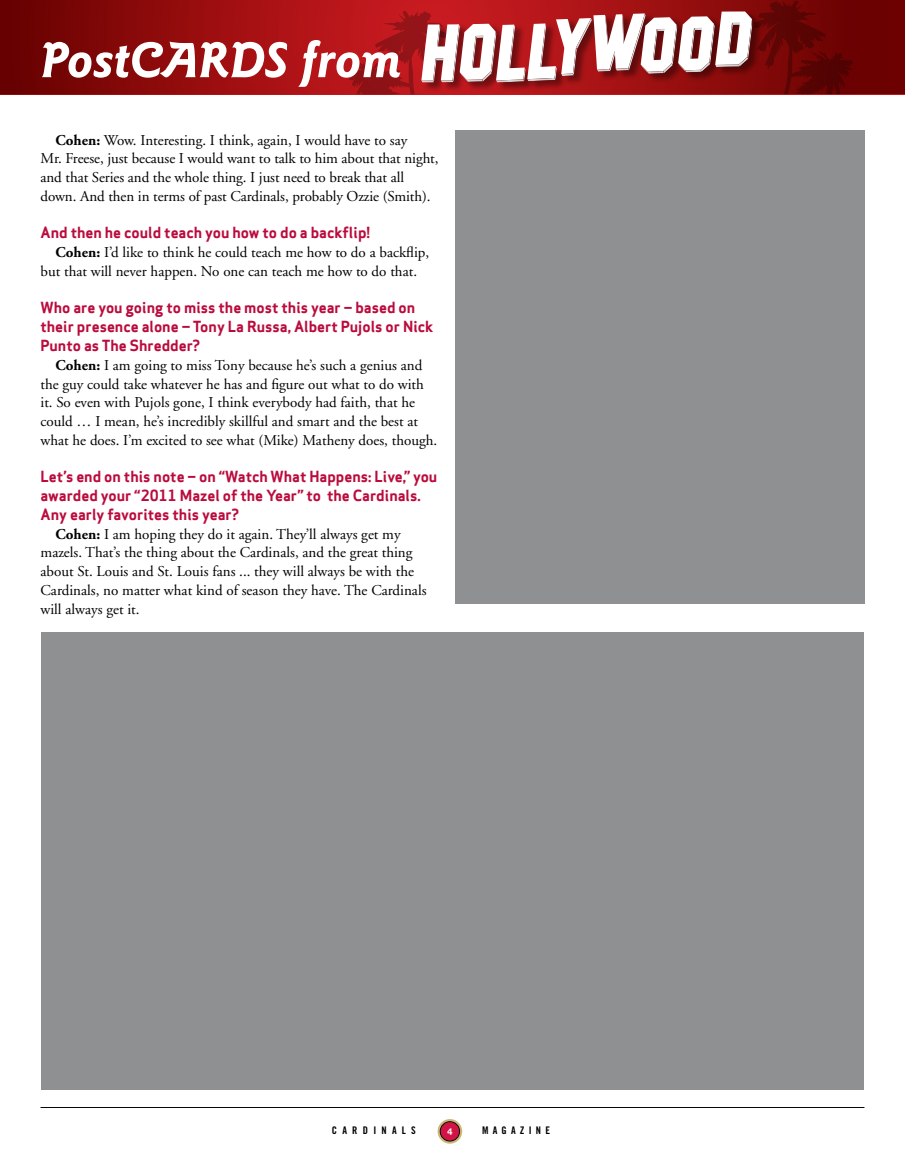
<style>
.page{position:relative;width:905px;height:1175px;background:#fff}
.page>*{position:absolute;margin:0;border:0;box-sizing:border-box;transform-origin:0 0}
.t1{font:italic 700 50.4px "AT Goudy Sans";color:#fff}
.t2{font:15px/18.8px "Adobe Garamond";color:#000}
.t3{font:15px/18.8px "Apex Sans Bold T";color:#ba0b3c}
.t4{font:15px "Brothers Regular Alternates";color:#fff}
.t5{font:10.5px "Trade Gothic Bold Cond Twenty";letter-spacing:.5em;color:#000}
.t6{font:10.5px "Trade Gothic Bold Cond Twenty";letter-spacing:.4em;color:#000}
.s1{font-weight:700}
</style>
<div class="page">
<hr style="left:40px;top:1107px;width:824px;height:1px;background:#000">
<div style="left:439px;top:1120px;width:21px;height:22px;background:#d31245;border-radius:50%"></div>
<div style="left:437px;top:1119px;width:25px;height:24px;border:3px solid #cbb677;border-radius:50%"></div>
<div style="left:440px;top:1121px;width:20px;height:20px;border:1px solid #000;border-radius:50%"></div>
<svg style="left:0;top:0;width:904px;height:94px;background:#8d0a0b"></svg>
<div style="left:41px;top:632px;width:822px;height:457px;background:#8e9092"></div>
<div style="left:455px;top:130px;width:409px;height:473px;background:#8e9092"></div>
<svg style="left:348px;top:1px;width:505px;height:93px"></svg>
<h1 class="t1" style="left:41px;top:28px;width:362px">PostCARDS from</h1>
<p class="t2" style="left:40px;top:131px;width:399px;text-indent:15px"><span class="s1">Cohen:</span> Wow. Interesting. I think, again, I would have to say<br>Mr. Freese, just because I would want to talk to him about that night, and that Series and the whole thing. I just need to break that all down. And then in terms of past Cardinals, probably Ozzie (Smith).</p>
<p class="t3" style="left:40px;top:223px;width:331px">And then he could teach you how to do a backflip!</p>
<p class="t2" style="left:40px;top:243px;width:390px;text-indent:15px"><span class="s1">Cohen:</span> I’d like to think he could teach me how to do a backflip, but that will never happen. No one can teach me how to do that.</p>
<p class="t3" style="left:40px;top:298px;width:394px">Who are you going to miss the most this year – based on their presence alone – Tony La Russa, Albert Pujols or Nick<br>Punto as The Shredder?</p>
<p class="t2" style="left:40px;top:356px;width:398px;text-indent:15px"><span class="s1">Cohen:</span> I am going to miss Tony because he’s such a genius and the guy could take whatever he has and figure out what to do with it. So even with Pujols gone, I think everybody had faith, that he could … I mean, he’s incredibly skillful and smart and the best at what he does. I’m excited to see what (Mike) Matheny does, though.</p>
<p class="t3" style="left:40px;top:467px;width:398px">Let’s end on this note – on “Watch What Happens: Live,” you awarded your “2011 Mazel of the Year” to the Cardinals.<br>Any early favorites this year?</p>
<p class="t2" style="left:40px;top:525px;width:387px;text-indent:15px"><span class="s1">Cohen:</span> I am hoping they do it again. They’ll always get my mazels. That’s the thing about the Cardinals, and the great thing about St. Louis and St. Louis fans ... they will always be with the Cardinals, no matter what kind of season they have. The Cardinals will always get it.</p>
<p class="t5" style="left:332px;top:1124px;width:85px">CARDINALS</p>
<p class="t6" style="left:482px;top:1124px;width:69px">MAGAZINE</p>
<p class="t4" style="left:447px;top:1124px;width:7px">4</p>
</div>
